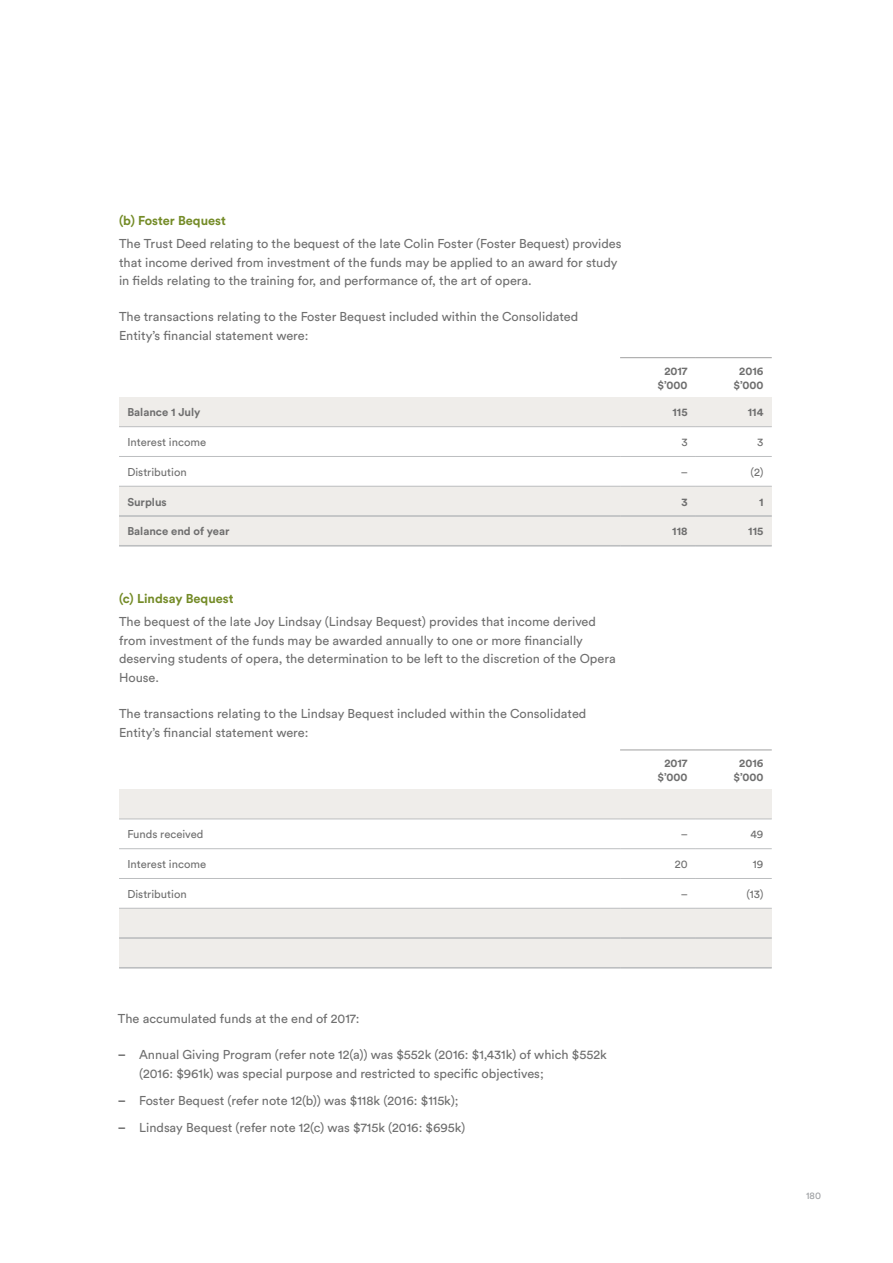
<style>
.page{position:relative;width:893px;height:1263px;background:#fff}
.page>*{position:absolute;margin:0;border:0;box-sizing:border-box;transform-origin:0 0}
.t1{font:12.75px/18.8px "Circular Pro";color:#6f6f6f}
.t2{font:700 11.25px/13.5px "Circular Pro";color:#6f6f6f;text-align:right}
.t3{font:11.25px "Circular Pro";color:#6f6f6f}
.t4{font:9.75px "Circular Pro";color:#9d9fa2}
.s1{font-weight:700;color:#748b27}
.s2{font-weight:700}
</style>
<div class="page">
<hr style="left:620px;top:357px;width:76px;height:1px;background:#9f9f9f">
<hr style="left:696px;top:357px;width:76px;height:1px;background:#9f9f9f">
<hr style="left:119px;top:456px;width:501px;height:1px;background:#bcbec0">
<hr style="left:620px;top:456px;width:76px;height:1px;background:#bcbec0">
<hr style="left:696px;top:456px;width:76px;height:1px;background:#bcbec0">
<div style="left:119px;top:397px;width:501px;height:30px;background:#efedea"></div>
<div style="left:620px;top:397px;width:76px;height:30px;background:#efedea"></div>
<div style="left:696px;top:397px;width:76px;height:30px;background:#efedea"></div>
<hr style="left:119px;top:426px;width:501px;height:1px;background:#bcbec0">
<hr style="left:620px;top:426px;width:76px;height:1px;background:#bcbec0">
<hr style="left:696px;top:426px;width:76px;height:1px;background:#bcbec0">
<div style="left:119px;top:486px;width:501px;height:30px;background:#efedea"></div>
<div style="left:620px;top:486px;width:76px;height:30px;background:#efedea"></div>
<div style="left:696px;top:486px;width:76px;height:30px;background:#efedea"></div>
<div style="left:119px;top:516px;width:501px;height:30px;background:#efedea"></div>
<div style="left:620px;top:516px;width:76px;height:30px;background:#efedea"></div>
<div style="left:696px;top:516px;width:76px;height:30px;background:#efedea"></div>
<hr style="left:119px;top:486px;width:501px;height:1px;background:#bcbec0">
<hr style="left:620px;top:486px;width:76px;height:1px;background:#bcbec0">
<hr style="left:696px;top:486px;width:76px;height:1px;background:#bcbec0">
<hr style="left:119px;top:515px;width:501px;height:2px;background:#bcbec0">
<hr style="left:620px;top:515px;width:76px;height:2px;background:#bcbec0">
<hr style="left:696px;top:515px;width:76px;height:2px;background:#bcbec0">
<hr style="left:119px;top:545px;width:501px;height:2px;background:#bcbec0">
<hr style="left:620px;top:545px;width:76px;height:2px;background:#bcbec0">
<hr style="left:696px;top:545px;width:76px;height:2px;background:#bcbec0">
<hr style="left:119px;top:878px;width:501px;height:1px;background:#bcbec0">
<hr style="left:620px;top:750px;width:76px;height:1px;background:#9f9f9f">
<hr style="left:696px;top:750px;width:76px;height:1px;background:#9f9f9f">
<hr style="left:119px;top:848px;width:501px;height:1px;background:#bcbec0">
<hr style="left:620px;top:848px;width:76px;height:1px;background:#bcbec0">
<hr style="left:696px;top:848px;width:76px;height:1px;background:#bcbec0">
<hr style="left:620px;top:878px;width:76px;height:1px;background:#bcbec0">
<hr style="left:696px;top:878px;width:76px;height:1px;background:#bcbec0">
<div style="left:119px;top:789px;width:501px;height:30px;background:#efedea"></div>
<div style="left:620px;top:789px;width:76px;height:30px;background:#efedea"></div>
<div style="left:696px;top:789px;width:76px;height:30px;background:#efedea"></div>
<hr style="left:119px;top:819px;width:501px;height:1px;background:#bcbec0">
<hr style="left:620px;top:819px;width:76px;height:1px;background:#bcbec0">
<hr style="left:696px;top:819px;width:76px;height:1px;background:#bcbec0">
<div style="left:119px;top:908px;width:501px;height:30px;background:#efedea"></div>
<div style="left:620px;top:908px;width:76px;height:30px;background:#efedea"></div>
<div style="left:696px;top:908px;width:76px;height:30px;background:#efedea"></div>
<div style="left:119px;top:938px;width:501px;height:30px;background:#efedea"></div>
<div style="left:620px;top:938px;width:76px;height:30px;background:#efedea"></div>
<div style="left:696px;top:938px;width:76px;height:30px;background:#efedea"></div>
<hr style="left:119px;top:908px;width:501px;height:1px;background:#bcbec0">
<hr style="left:620px;top:908px;width:76px;height:1px;background:#bcbec0">
<hr style="left:696px;top:908px;width:76px;height:1px;background:#bcbec0">
<hr style="left:119px;top:937px;width:501px;height:2px;background:#bcbec0">
<hr style="left:620px;top:937px;width:76px;height:2px;background:#bcbec0">
<hr style="left:696px;top:937px;width:76px;height:2px;background:#bcbec0">
<hr style="left:119px;top:967px;width:501px;height:1px;background:#bcbec0">
<hr style="left:620px;top:967px;width:76px;height:1px;background:#bcbec0">
<hr style="left:696px;top:967px;width:76px;height:1px;background:#bcbec0">
<p class="t1" style="left:119px;top:208px;width:504px;line-height:23px"><span class="s1">(b) Foster Bequest<br></span>The Trust Deed relating to the bequest of the late Colin Foster (Foster Bequest) provides</p>
<p class="t1" style="left:119px;top:252px;width:500px">that income derived from investment of the funds may be applied to an award for study in felds relating to the training for, and performance of, the art of opera.</p>
<p class="t1" style="left:119px;top:307px;width:461px">The transactions relating to the Foster Bequest included within the Consolidated<br>Entity’s fnancial statement were:</p>
<p class="t2" style="left:657px;top:364px;width:32px">2017 $’000</p>
<p class="t2" style="left:733px;top:364px;width:32px;text-align:center">2016 $’000</p>
<p class="t2" style="left:127px;top:405px;width:75px">Balance 1 July</p>
<p class="t2" style="left:672px;top:405px;width:17px">115</p>
<p class="t2" style="left:748px;top:405px;width:17px">114</p>
<p class="t3" style="left:127px;top:435px;width:80px">Interest income</p>
<p class="t3" style="left:681px;top:435px;width:8px">3</p>
<p class="t3" style="left:757px;top:435px;width:8px">3</p>
<p class="t3" style="left:127px;top:464px;width:61px">Distribution</p>
<p class="t3" style="left:681px;top:464px;width:9px">–</p>
<p class="t3" style="left:751px;top:464px;width:14px">(2)</p>
<p class="t2" style="left:127px;top:494px;width:41px">Surplus</p>
<p class="t2" style="left:681px;top:494px;width:8px">3</p>
<p class="t2" style="left:759px;top:494px;width:6px">1</p>
<p class="t2" style="left:127px;top:524px;width:104px">Balance end of year</p>
<p class="t2" style="left:672px;top:524px;width:17px">118</p>
<p class="t2" style="left:748px;top:524px;width:17px">115</p>
<p class="t1" style="left:119px;top:586px;width:478px;line-height:23px"><span class="s1">(c) Lindsay Bequest<br></span>The bequest of the late Joy Lindsay (Lindsay Bequest) provides that income derived</p>
<p class="t1" style="left:119px;top:630px;width:498px">from investment of the funds may be awarded annually to one or more fnancially deserving students of opera, the determination to be left to the discretion of the Opera<br>House.</p>
<p class="t1" style="left:119px;top:703px;width:469px">The transactions relating to the Lindsay Bequest included within the Consolidated<br>Entity’s fnancial statement were:</p>
<p class="t2" style="left:657px;top:756px;width:32px">2017 $’000</p>
<p class="t2" style="left:733px;top:756px;width:32px;text-align:center">2016 $’000</p>
<p class="t3" style="left:127px;top:827px;width:78px">Funds received</p>
<p class="t3" style="left:681px;top:827px;width:9px">–</p>
<p class="t3" style="left:750px;top:827px;width:14px">49</p>
<p class="t3" style="left:127px;top:857px;width:80px">Interest income</p>
<p class="t3" style="left:675px;top:857px;width:14px">20</p>
<p class="t3" style="left:753px;top:857px;width:12px">19</p>
<p class="t3" style="left:127px;top:886px;width:61px">Distribution</p>
<p class="t3" style="left:681px;top:886px;width:9px">–</p>
<p class="t3" style="left:746px;top:886px;width:18px">(13)</p>
<p class="t1" style="left:118px;top:1008px;width:243px">The accumulated funds at the end of 2017:</p>
<p class="t1" style="left:139px;top:1044px;width:469px;text-indent:-21px"><span class="s2">–</span> Annual Giving Program (refer note 12(a)) was $552k (2016: $1,431k) of which $552k (2016: $961k) was special purpose and restricted to specifc objectives;</p>
<p class="t1" style="left:118px;top:1090px;width:342px"><span class="s2">–</span> Foster Bequest (refer note 12(b)) was $118k (2016: $115k);</p>
<p class="t1" style="left:118px;top:1117px;width:349px"><span class="s2">–</span> Lindsay Bequest (refer note 12(c) was $715k (2016: $695k)</p>
<p class="t4" style="left:806px;top:1188px;width:16px">180</p>
</div>
